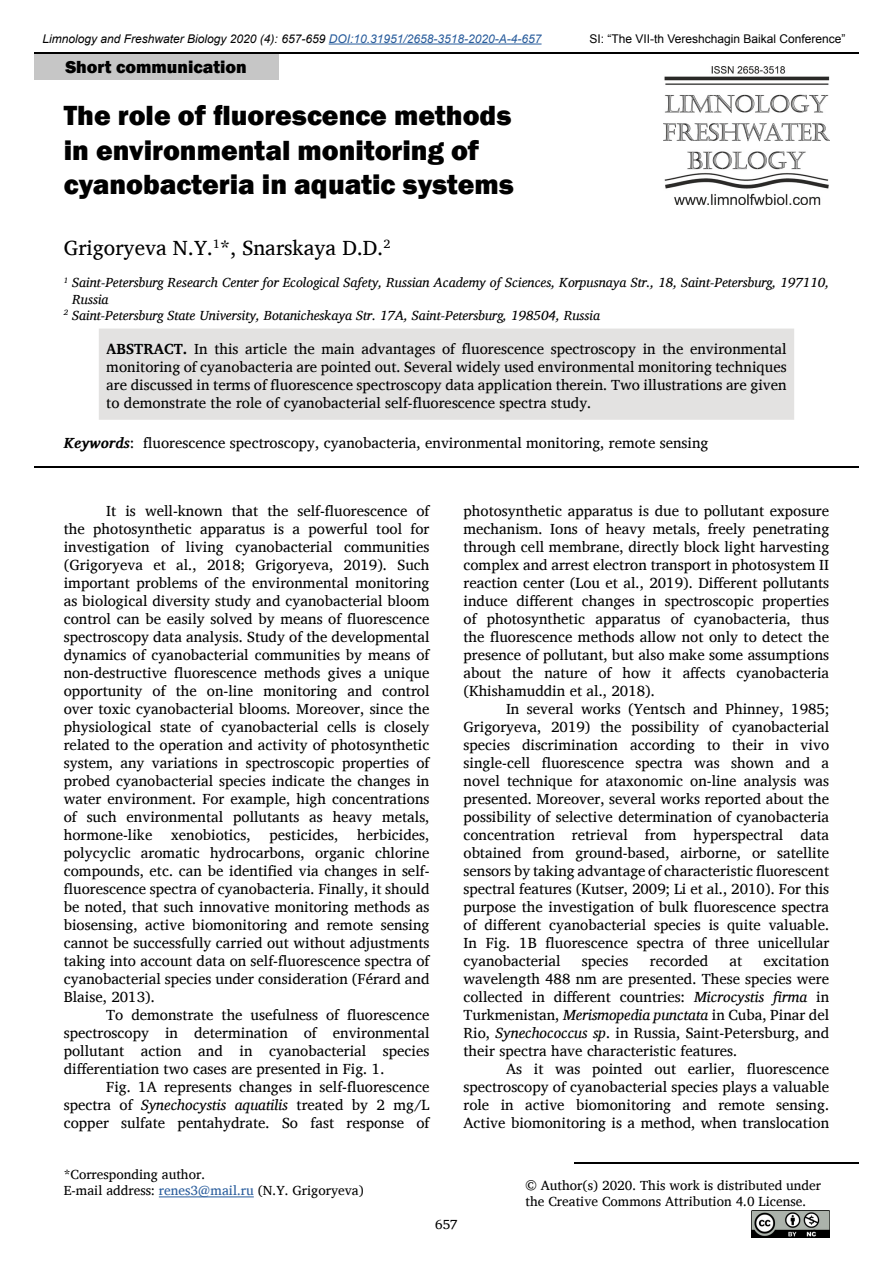
<style>
.page{position:relative;width:893px;height:1263px;background:#fff}
.page>*{position:absolute;margin:0;border:0;box-sizing:border-box;transform-origin:0 0}
.header_article{font:800 28.5px/34.2px "Franklin Gothic";color:#000}
.Autors{font:21px "Charis SIL";color:#000}
.t1{font:800 18px "Franklin Gothic";color:#000}
.body_regular{font:15px/18px "Charis SIL";color:#000;text-align:justify}
.Instituts{font:italic 13.5px/16.2px "Charis SIL";color:#000}
.small_regular{font:13.5px "Charis SIL";color:#000}
.t2{font:italic 12px "Arial";color:#000}
.t3{font:12px "Arial";color:#000}
.s1{color:#275b9b}
.s2{font-weight:700}
.s3{font-weight:700;font-style:italic}
.s4{font-style:italic}
</style>
<div class="page">
<hr style="left:34px;top:52px;width:825px;height:2px;background:#000">
<hr style="left:329px;top:44px;width:213px;height:1px;background:#275b9b">
<img style="left:663px;top:67px;width:166px;height:138px">
<div style="left:34px;top:54px;width:244px;height:26px;background:#c6c6c6"></div>
<img style="left:751px;top:1210px;width:78px;height:27px">
<hr style="left:574px;top:1162px;width:285px;height:1px;background:#000">
<hr style="left:159px;top:1196px;width:95px;height:1px;background:#275b9b">
<div style="left:99px;top:328px;width:695px;height:92px;background:#e3e2e1"></div>
<hr style="left:34px;top:466px;width:825px;height:2px;background:#000">
<p class="t2" style="left:43px;top:31px;width:500px">Limnology and Freshwater Biology 2020 (4): 657-659 <span class="s1">DOI:10.31951/2658-3518-2020-A-4-657</span></p>
<p class="t3" style="left:589px;top:31px;width:258px">SI: “The VII-th Vereshchagin Baikal Conference”</p>
<p class="t1" style="left:65px;top:55px;width:183px">Short communication</p>
<p class="header_article" style="left:64px;top:99px;width:452px">The role of fluorescence methods in environmental monitoring of cyanobacteria in aquatic systems</p>
<p class="Autors" style="left:64px;top:236px;width:328px">Grigoryeva N.Y.<sup>1</sup>*, Snarskaya D.D.<sup>2</sup></p>
<p class="Instituts" style="left:72px;top:275px;width:758px;text-indent:-9px"><sup>1</sup> Saint-Petersburg Research Center for Ecological Safety, Russian Academy of Sciences, Korpusnaya Str., 18, Saint-Petersburg, 197110,<br>Russia</p>
<p class="Instituts" style="left:64px;top:307px;width:538px"><sup>2</sup> Saint-Petersburg State University, Botanicheskaya Str. 17A, Saint-Petersburg, 198504, Russia</p>
<p class="body_regular" style="left:106px;top:340px;width:682px"><span class="s2">ABSTRACT.</span> In this article the main advantages of fluorescence spectroscopy in the environmental monitoring of cyanobacteria are pointed out. Several widely used environmental monitoring techniques are discussed in terms of fluorescence spectroscopy data application therein. Two illustrations are given to demonstrate the role of cyanobacterial self-fluorescence spectra study.</p>
<p class="body_regular" style="left:64px;top:434px;width:646px"><span class="s3">Keywords</span>: fluorescence spectroscopy, cyanobacteria, environmental monitoring, remote sensing</p>
<p class="body_regular" style="left:64px;top:502px;width:367px;text-indent:43px">It is well-known that the self-fluorescence of the photosynthetic apparatus is a powerful tool for investigation of living cyanobacterial communities (Grigoryeva et al., 2018; Grigoryeva, 2019). Such important problems of the environmental monitoring as biological diversity study and cyanobacterial bloom control can be easily solved by means of fluorescence spectroscopy data analysis. Study of the developmental dynamics of cyanobacterial communities by means of non-destructive fluorescence methods gives a unique opportunity of the on-line monitoring and control over toxic cyanobacterial blooms. Moreover, since the physiological state of cyanobacterial cells is closely related to the operation and activity of photosynthetic system, any variations in spectroscopic properties of probed cyanobacterial species indicate the changes in water environment. For example, high concentrations of such environmental pollutants as heavy metals, hormone-like</p>
<p class="body_regular" style="left:64px;top:826px;width:367px;text-indent:293px">herbicides, polycyclic aromatic hydrocarbons, organic chlorine compounds, etc. can be identified via changes in self&shy;fluorescence spectra of cyanobacteria. Finally, it should be noted, that such innovative monitoring methods as biosensing, active biomonitoring and remote sensing cannot be successfully carried out without adjustments taking into account data on self-fluorescence spectra of cyanobacterial species under consideration (Férard and Blaise, 2013).</p>
<p class="body_regular" style="left:64px;top:1006px;width:367px;text-indent:43px">To demonstrate the usefulness of fluorescence spectroscopy in determination of environmental pollutant action and in cyanobacterial species differentiation two cases are presented in Fig. 1.</p>
<p class="body_regular" style="left:64px;top:1078px;width:367px;text-indent:43px">Fig. 1A represents changes in self-fluorescence spectra of <span class="s4">Synechocystis aquatilis</span> treated by 2 mg/L copper sulfate pentahydrate. So fast response of</p>
<p class="body_regular" style="left:171px;top:826px;width:81px">xenobiotics,</p>
<p class="body_regular" style="left:270px;top:826px;width:70px">pesticides,</p>
<p class="small_regular" style="left:64px;top:1166px;width:143px">*Corresponding author.</p>
<p class="small_regular" style="left:64px;top:1182px;width:302px">E-mail address: <span class="s1">renes3@mail.ru</span> (N.Y. Grigoryeva)</p>
<p class="body_regular" style="left:463px;top:502px;width:367px">photosynthetic apparatus is due to pollutant exposure mechanism. Ions of heavy metals, freely penetrating through cell membrane, directly block light harvesting complex and arrest electron transport in photosystem II reaction center (Lou et al., 2019). Different pollutants induce different changes in spectroscopic properties of photosynthetic apparatus of cyanobacteria, thus the fluorescence methods allow not only to detect the presence of pollutant, but also make some assumptions about the nature of how it affects cyanobacteria (Khishamuddin et al., 2018).</p>
<p class="body_regular" style="left:463px;top:700px;width:367px;text-indent:43px">In several works (Yentsch and Phinney, 1985; Grigoryeva, 2019) the possibility of cyanobacterial species discrimination according to their in vivo single-cell fluorescence spectra was shown and a novel technique for ataxonomic on-line analysis was presented. Moreover, several works reported about the possibility of selective determination of cyanobacteria concentration retrieval from hyperspectral data obtained from ground-based, airborne, or satellite sensors by taking advantage of characteristic fluorescent spectral features (Kutser, 2009; Li et al., 2010). For this purpose the investigation of bulk fluorescence spectra of different cyanobacterial species is quite valuable.<br>In Fig. 1B fluorescence spectra of three unicellular cyanobacterial</p>
<p class="body_regular" style="left:582px;top:952px;width:48px">species</p>
<p class="body_regular" style="left:650px;top:952px;width:60px">recorded</p>
<p class="body_regular" style="left:730px;top:952px;width:14px">at</p>
<p class="body_regular" style="left:463px;top:952px;width:367px;text-indent:300px">excitation wavelength 488 nm are presented. These species were collected in different countries: <span class="s4">Microcystis firma</span> in Turkmenistan, <span class="s4">Merismopedia punctata</span> in Cuba, Pinar del Rio, <span class="s4">Synechococcus sp</span>. in Russia, Saint-Petersburg, and their spectra have characteristic features.</p>
<p class="body_regular" style="left:463px;top:1060px;width:367px;text-indent:43px">As it was pointed out earlier, fluorescence spectroscopy of cyanobacterial species plays а valuable role in active biomonitoring and remote sensing.<br>Active biomonitoring is a method, when translocation</p>
<p class="small_regular" style="left:526px;top:1177px;width:297px">© Author(s) 2020. This work is distributed under</p>
<p class="small_regular" style="left:526px;top:1193px;width:282px">the Creative Commons Attribution 4.0 License.</p>
<p class="small_regular" style="left:435px;top:1216px;width:24px">657</p>
</div>
